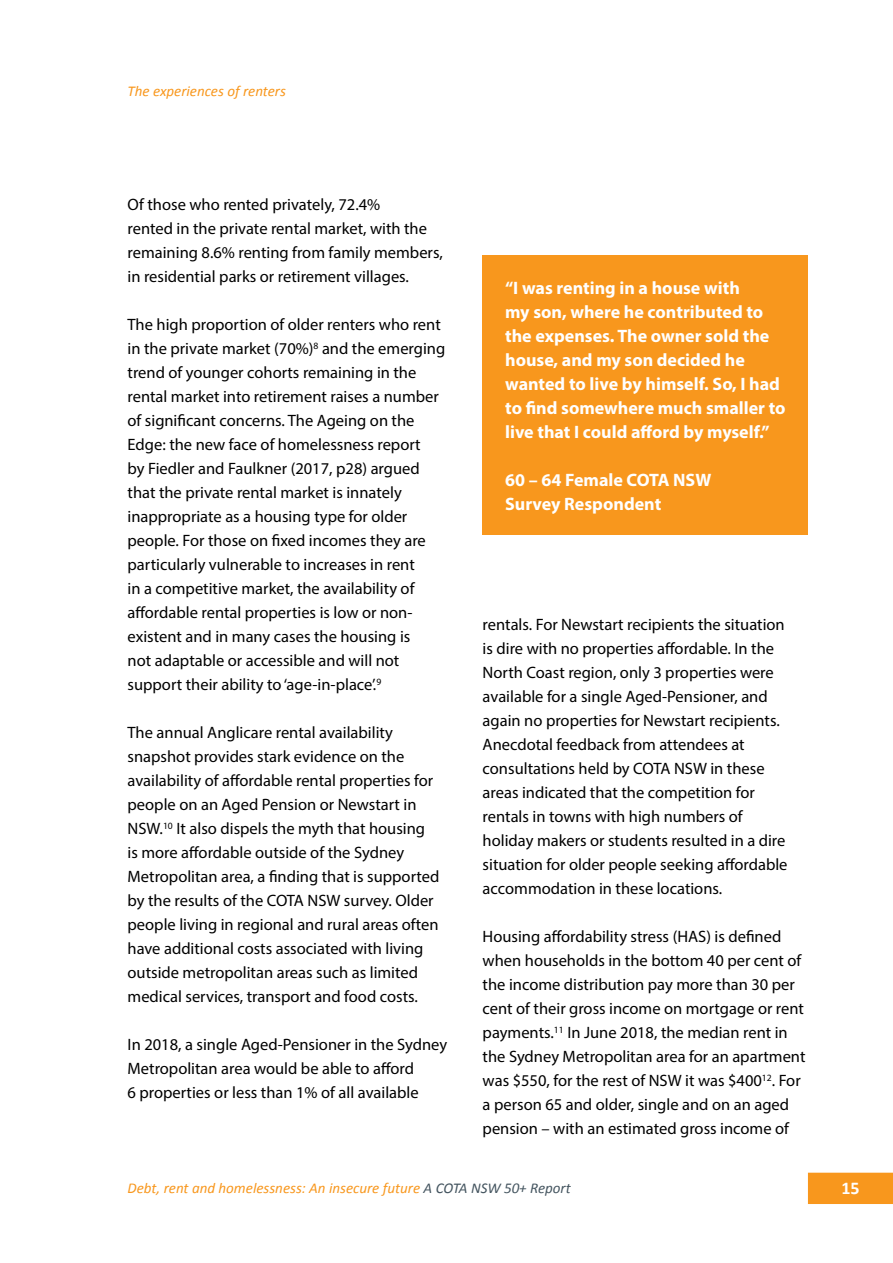
<style>
.page{position:relative;width:893px;height:1263px;background:#fff}
.page>*{position:absolute;margin:0;border:0;box-sizing:border-box;transform-origin:0 0}
.t1{font:700 18px/24px "Myriad Pro";color:#fff}
.t2{font:700 18px "Calibri";color:#fff}
.t3{font:16.5px/24px "Myriad Pro";color:#000}
.t4{font:italic 15px "Calibri";color:#f8971d}
.s1{color:#455560}
</style>
<div class="page">
<div style="left:808px;top:1173px;width:85px;height:31px;background:#f8971d"></div>
<div style="left:483px;top:256px;width:325px;height:279px;background:#f8971d"></div>
<p class="t4" style="left:128px;top:81px;width:160px">The experiences of renters</p>
<p class="t3" style="left:128px;top:192px;width:317px">Of those who rented privately, 72.4%<br>rented in the private rental market, with the remaining 8.6% renting from family members, in residential parks or retirement villages.</p>
<p class="t3" style="left:128px;top:312px;width:319px">The high proportion of older renters who rent in the private market (70%)<sup>8</sup> and the emerging trend of younger cohorts remaining in the rental market into retirement raises a number of significant concerns. The Ageing on the Edge: the new face of homelessness report<br>by Fiedler and Faulkner (2017, p28) argued that the private rental market is innately inappropriate as a housing type for older people. For those on fixed incomes they are particularly vulnerable to increases in rent<br>in a competitive market, the availability of affordable rental properties is low or non&shy;existent and in many cases the housing is<br>not adaptable or accessible and will not support their ability to ‘age-in-place’.<sup>9</sup></p>
<p class="t3" style="left:128px;top:720px;width:313px">The annual Anglicare rental availability snapshot provides stark evidence on the availability of affordable rental properties for people on an Aged Pension or Newstart in NSW.<sup>10</sup> It also dispels the myth that housing is more affordable outside of the Sydney Metropolitan area, a finding that is supported by the results of the COTA NSW survey. Older people living in regional and rural areas often have additional costs associated with living outside metropolitan areas such as limited medical services, transport and food costs.</p>
<p class="t3" style="left:128px;top:1032px;width:321px">In 2018, a single Aged-Pensioner in the Sydney<br>Metropolitan area would be able to afford<br>6 properties or less than 1% of all available</p>
<p class="t1" style="left:505px;top:275px;width:282px">“I was renting in a house with<br>my son, where he contributed to the expenses. The owner sold the house, and my son decided he wanted to live by himself. So, I had to find somewhere much smaller to live that I could afford by myself.”</p>
<p class="t1" style="left:505px;top:467px;width:208px">60 – 64 Female COTA NSW<br>Survey Respondent</p>
<p class="t3" style="left:483px;top:612px;width:306px">rentals. For Newstart recipients the situation is dire with no properties affordable. In the North Coast region, only 3 properties were available for a single Aged-Pensioner, and again no properties for Newstart recipients.<br>Anecdotal feedback from attendees at consultations held by COTA NSW in these areas indicated that the competition for rentals in towns with high numbers of holiday makers or students resulted in a dire situation for older people seeking affordable accommodation in these locations.</p>
<p class="t3" style="left:483px;top:924px;width:324px">Housing affordability stress (HAS) is defined when households in the bottom 40 per cent of the income distribution pay more than 30 per cent of their gross income on mortgage or rent payments.<sup>11</sup> In June 2018, the median rent in the Sydney Metropolitan area for an apartment was $550, for the rest of NSW it was $400<sup>12</sup>. For a person 65 and older, single and on an aged pension – with an estimated gross income of</p>
<p class="t4" style="left:128px;top:1178px;width:445px">Debt, rent and homelessness: An insecure future <span class="s1">A COTA NSW 50+ Report</span></p>
<p class="t2" style="left:841px;top:1177px;width:20px">15</p>
</div>
